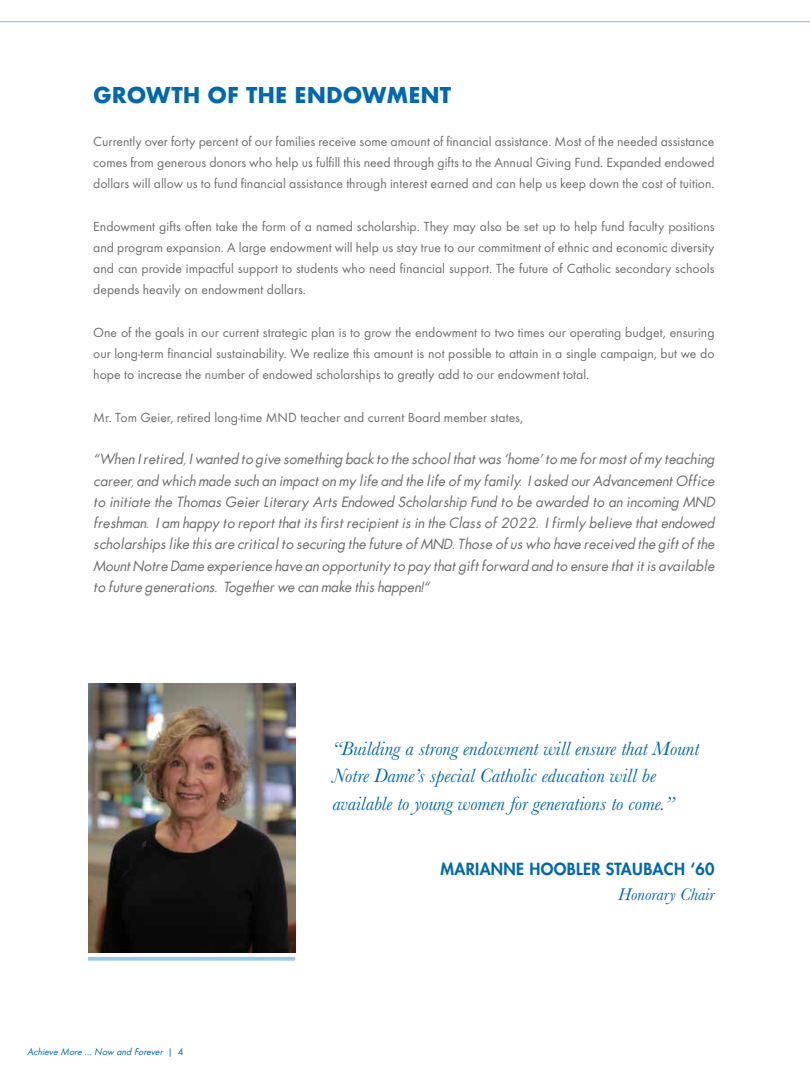
<style>
.page{position:relative;width:810px;height:1080px;background:#fff}
.page>*{position:absolute;margin:0;border:0;box-sizing:border-box;transform-origin:0 0}
.t1{font:700 21.25px "Futura";color:#0067b1}
.t2{font:italic 20px/27.5px "Baskerville";color:#0067b1}
.t3{font:italic 17.5px "Baskerville";color:#0067b1}
.t4{font:800 16.25px "Futura";letter-spacing:.02em;color:#0067b1}
.t5{font:13.75px/21.2px "Futura TOT";color:#6d6e71;text-align:justify}
.t6{font:italic 13.75px/21.2px "Futura ICG Book";color:#6d6e71;text-align:justify}
.t7{font:italic 10px "Futura TOT";color:#0067b1}
.s1{font-style:normal}
</style>
<div class="page">
<hr style="left:0;top:21px;width:810px;height:1px;background:#97caeb">
<svg style="left:88px;top:957px;width:207px;height:4px"></svg>
<img style="left:88px;top:684px;width:207px;height:269px">
<h1 class="t1" style="left:93px;top:80px;width:360px">GROWTH OF THE ENDOWMENT</h1>
<p class="t5" style="left:93px;top:130px;width:623px">Currently over forty percent of our families receive some amount of financial assistance. Most of the needed assistance comes from generous donors who help us fulfill this need through gifts to the Annual Giving Fund. Expanded endowed dollars will allow us to fund financial assistance through interest earned and can help us keep down the cost of tuition.</p>
<p class="t5" style="left:93px;top:215px;width:623px">Endowment gifts often take the form of a named scholarship. They may also be set up to help fund faculty positions and program expansion. A large endowment will help us stay true to our commitment of ethnic and economic diversity and can provide impactful support to students who need financial support. The future of Catholic secondary schools depends heavily on endowment dollars.</p>
<p class="t5" style="left:93px;top:322px;width:623px">One of the goals in our current strategic plan is to grow the endowment to two times our operating budget, ensuring our long-term financial sustainability. We realize this amount is not possible to attain in a single campaign, but we do hope to increase the number of endowed scholarships to greatly add to our endowment total.</p>
<p class="t5" style="left:93px;top:407px;width:431px">Mr. Tom Geier, retired long-time MND teacher and current Board member states,</p>
<p class="t6" style="left:93px;top:448px;width:623px">“When I retired, I wanted to give something back to the school that was ‘home’ to me for most of my teaching career, and which made such an impact on my life and the life of my family. I asked our Advancement Office to initiate the Thomas Geier Literary Arts Endowed Scholarship Fund to be awarded to an incoming MND freshman. I am happy to report that its first recipient is in the Class of 2022. I firmly believe that endowed scholarships like this are critical to securing the future of MND. Those of us who have received the gift of the Mount Notre Dame experience have an opportunity to pay that gift forward and to ensure that it is available to future generations. Together we can make this happen!“</p>
<h2 class="t2" style="left:332px;top:735px;width:368px">“Building a strong endowment will ensure that Mount<br>Notre Dame’s special Catholic education will be available to young women for generations to come.”</h2>
<p class="t7" style="left:27px;top:1046px;width:158px">Achieve More … Now and Forever <span class="s1">| 4</span></p>
<p class="t4" style="left:441px;top:858px;width:275px">MARIANNE HOOBLER STAUBACH ‘60</p>
<p class="t3" style="left:618px;top:883px;width:98px">Honorary Chair</p>
</div>
